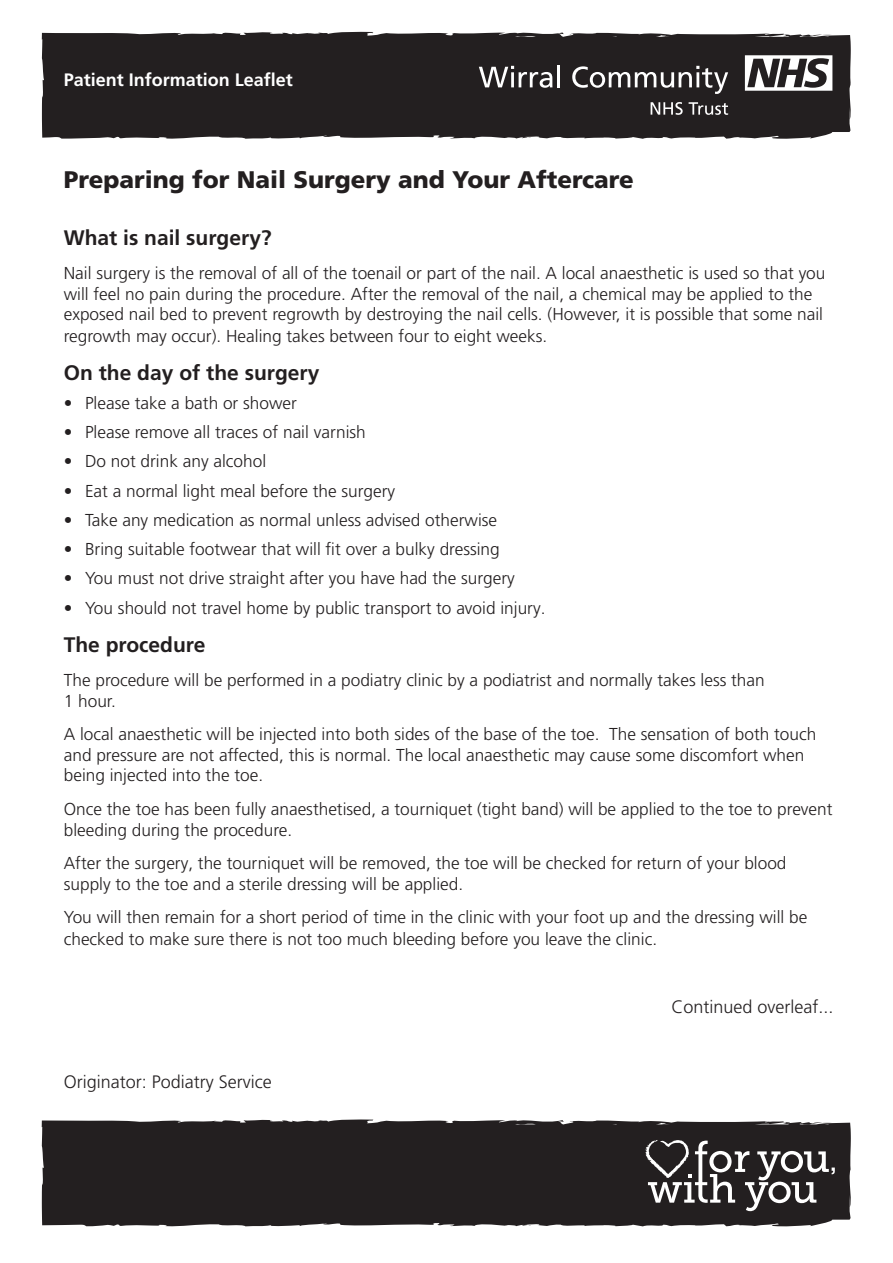
<style>
.page{position:relative;width:893px;height:1263px;background:#fff}
.page>*{position:absolute;margin:0;border:0;box-sizing:border-box;transform-origin:0 0}
.t1{font:900 24px "Frutiger LT Pro";color:#231f20}
.t2{font:700 21px "Frutiger LT Pro";color:#231f20}
.bullets{font:300 18px "Frutiger LT Pro";color:#231f20}
.t3{font:700 18px "Frutiger LT Pro";color:#fff}
.bullets-2{font:300 17.25px/20.7px "Frutiger LT Pro";color:#231f20}
</style>
<div class="page">
<div style="left:42px;top:31px;width:809px;height:108px;background:#231f20"></div>
<svg style="left:479px;top:66px;width:73px;height:22px"></svg>
<hr style="left:557px;top:65px;width:3px;height:22px;background:#fff">
<svg style="left:572px;top:66px;width:156px;height:28px;background:#535050"></svg>
<svg style="left:745px;top:55px;width:87px;height:36px"></svg>
<svg style="left:651px;top:102px;width:32px;height:13px"></svg>
<svg style="left:689px;top:102px;width:39px;height:13px"></svg>
<svg style="left:42px;top:1119px;width:809px;height:108px;background:#373434"></svg>
<svg style="left:645px;top:1140px;width:190px;height:71px"></svg>
<div style="left:55px;top:1129px;width:423px;height:85px;background:#231f20"></div>
<p class="t3" style="left:64px;top:69px;width:231px">Patient Information Leaflet</p>
<p class="t1" style="left:64px;top:165px;width:572px">Preparing for Nail Surgery and Your Aftercare</p>
<p class="t2" style="left:64px;top:226px;width:209px">What is nail surgery?</p>
<p class="bullets-2" style="left:64px;top:262px;width:763px">Nail surgery is the removal of all of the toenail or part of the nail. A local anaesthetic is used so that you will feel no pain during the procedure. After the removal of the nail, a chemical may be applied to the exposed nail bed to prevent regrowth by destroying the nail cells. (However, it is possible that some nail regrowth may occur). Healing takes between four to eight weeks.</p>
<p class="t2" style="left:64px;top:360px;width:257px">On the day of the surgery</p>
<p class="bullets-2" style="left:64px;top:393px;width:235px">• Please take a bath or shower</p>
<p class="bullets-2" style="left:64px;top:422px;width:304px">• Please remove all traces of nail varnish</p>
<p class="bullets-2" style="left:64px;top:451px;width:204px">• Do not drink any alcohol</p>
<p class="bullets-2" style="left:64px;top:480px;width:333px">• Eat a normal light meal before the surgery</p>
<p class="bullets-2" style="left:64px;top:510px;width:435px">• Take any medication as normal unless advised otherwise</p>
<p class="bullets-2" style="left:64px;top:539px;width:437px">• Bring suitable footwear that will fit over a bulky dressing</p>
<p class="bullets-2" style="left:64px;top:568px;width:452px">• You must not drive straight after you have had the surgery</p>
<p class="bullets-2" style="left:64px;top:598px;width:483px">• You should not travel home by public transport to avoid injury.</p>
<p class="t2" style="left:64px;top:633px;width:143px">The procedure</p>
<p class="bullets-2" style="left:64px;top:670px;width:702px">The procedure will be performed in a podiatry clinic by a podiatrist and normally takes less than<br>1 hour.</p>
<p class="bullets-2" style="left:64px;top:724px;width:754px">A local anaesthetic will be injected into both sides of the base of the toe. The sensation of both touch and pressure are not affected, this is normal. The local anaesthetic may cause some discomfort when being injected into the toe.</p>
<p class="bullets-2" style="left:64px;top:799px;width:770px">Once the toe has been fully anaesthetised, a tourniquet (tight band) will be applied to the toe to prevent bleeding during the procedure.</p>
<p class="bullets-2" style="left:64px;top:853px;width:724px">After the surgery, the tourniquet will be removed, the toe will be checked for return of your blood supply to the toe and a sterile dressing will be applied.</p>
<p class="bullets-2" style="left:64px;top:906px;width:745px;line-height:21.6px">You will then remain for a short period of time in the clinic with your foot up and the dressing will be checked to make sure there is not too much bleeding before you leave the clinic.</p>
<p class="bullets" style="left:64px;top:1071px;width:209px">Originator: Podiatry Service</p>
<p class="bullets" style="left:671px;top:997px;width:164px">Continued overleaf...</p>
</div>
